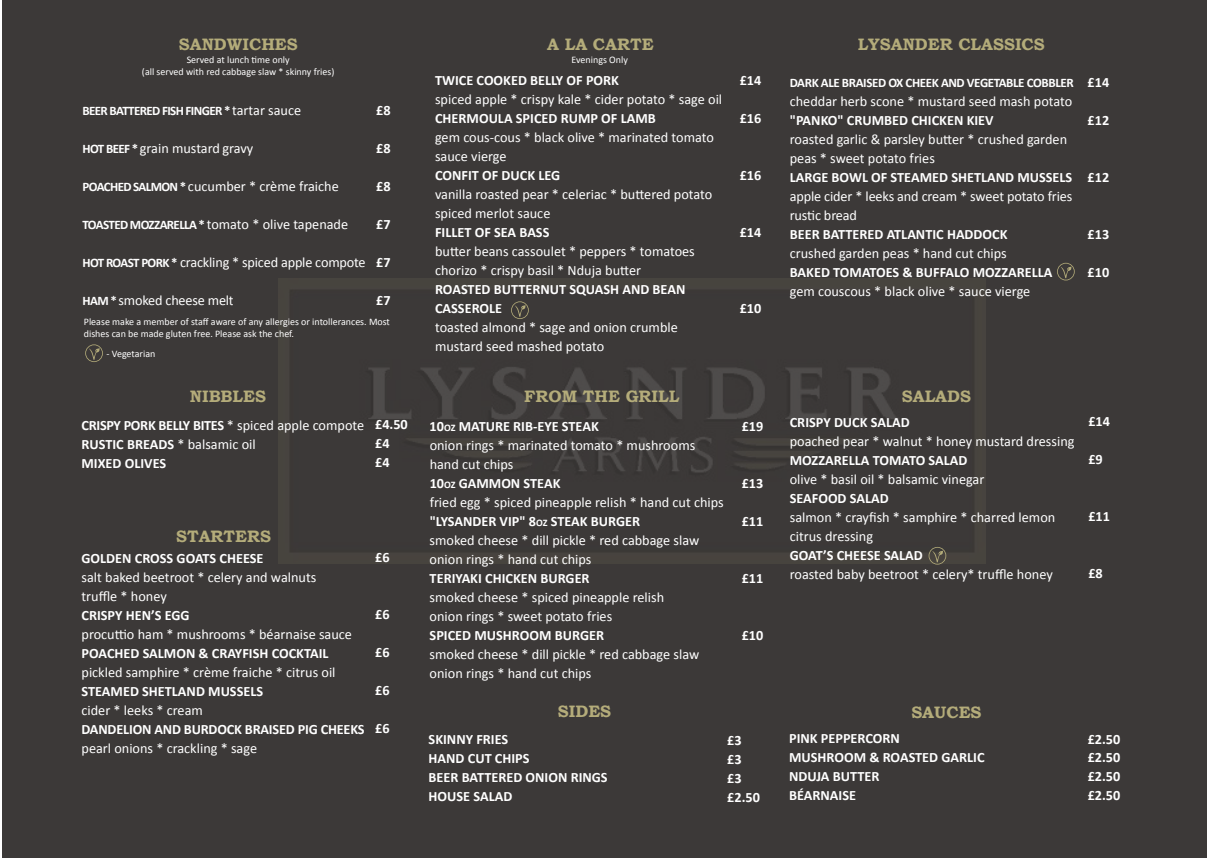
<style>
.page{position:relative;width:1208px;height:859px;background:#fff}
.page>*{position:absolute;margin:0;border:0;box-sizing:border-box;transform-origin:0 0}
.t1{font:700 16.6px "Bookman Old Style";color:#b4ac7a}
.t2{font:14.2px/19px "Calibri";color:#fff}
.t3{font:700 14.2px/19px "Calibri";color:#fff}
.t4{font:700 13px "Calibri";letter-spacing:-.03em;color:#fff}
.t5{font:700 13px "Calibri";letter-spacing:-.05em;color:#fff}
.t6{font:10px/12px "Calibri";color:#fff}
.s1{font-weight:400;font-size:14.2px}
.s2{font-weight:700;font-size:13px}
.s3{font-weight:400}
.s4{font-weight:700}
.s5{font-weight:700;font-size:10px}
</style>
<div class="page">
<div style="left:2px;top:0;width:1205px;height:857px;background:#3c3938"></div>
<img style="left:278px;top:278px;width:707px;height:286px">
<svg style="left:85px;top:344px;width:18px;height:18px"></svg>
<svg style="left:1057px;top:263px;width:17px;height:17px"></svg>
<svg style="left:928px;top:547px;width:18px;height:18px"></svg>
<svg style="left:511px;top:301px;width:18px;height:18px"></svg>
<p class="t1" style="left:179px;top:35px;width:120px">SANDWICHES</p>
<p class="t1" style="left:547px;top:35px;width:108px">A LA CARTE</p>
<p class="t1" style="left:857px;top:35px;width:189px">LYSANDER CLASSICS</p>
<p class="t6" style="left:142px;top:54px;width:194px;text-align:center">Served at lunch time only<br>(all served with red cabbage slaw * skinny fries)</p>
<p class="t6" style="left:571px;top:54px;width:58px">Evenings Only</p>
<p class="t3" style="left:435px;top:71px;width:185px">TWICE COOKED BELLY OF PORK</p>
<p class="t2" style="left:435px;top:90px;width:289px">spiced apple * crispy kale * cider potato * sage oil</p>
<p class="t3" style="left:435px;top:109px;width:222px">CHERMOULA SPICED RUMP OF LAMB</p>
<p class="t2" style="left:435px;top:128px;width:280px">gem cous-cous * black olive * marinated tomato sauce vierge</p>
<p class="t3" style="left:435px;top:166px;width:127px">CONFIT OF DUCK LEG</p>
<p class="t2" style="left:435px;top:185px;width:279px">vanilla roasted pear * celeriac * buttered potato spiced merlot sauce</p>
<p class="t3" style="left:435px;top:223px;width:116px">FILLET OF SEA BASS</p>
<p class="t2" style="left:435px;top:242px;width:261px">butter beans cassoulet * peppers * tomatoes chorizo * crispy basil * Nduja butter</p>
<p class="t3" style="left:435px;top:280px;width:252px">ROASTED BUTTERNUT SQUASH AND BEAN<br>CASSEROLE</p>
<p class="t2" style="left:435px;top:318px;width:244px">toasted almond * sage and onion crumble mustard seed mashed potato</p>
<p class="t3" style="left:376px;top:101px;width:16px">£8</p>
<p class="t3" style="left:376px;top:139px;width:16px">£8</p>
<p class="t3" style="left:376px;top:177px;width:16px">£8</p>
<p class="t3" style="left:376px;top:215px;width:16px">£7</p>
<p class="t3" style="left:376px;top:253px;width:16px">£7</p>
<p class="t3" style="left:376px;top:291px;width:16px">£7</p>
<p class="t5" style="left:83px;top:102px;width:220px">BEER BATTERED FISH FINGER * <span class="s1">tartar sauce</span></p>
<p class="t2" style="left:83px;top:139px;width:172px"><span class="s2">HOT BEEF *</span> grain mustard gravy</p>
<p class="t2" style="left:83px;top:177px;width:258px"><span class="s2">POACHED SALMON *</span> cucumber * crème fraiche</p>
<p class="t2" style="left:83px;top:215px;width:267px"><span class="s2">TOASTED MOZZARELLA *</span> tomato * olive tapenade</p>
<p class="t2" style="left:83px;top:253px;width:285px"><span class="s2">HOT ROAST PORK *</span> crackling * spiced apple compote</p>
<p class="t2" style="left:83px;top:291px;width:153px"><span class="s2">HAM *</span> smoked cheese melt</p>
<p class="t6" style="left:84px;top:316px;width:308px">Please make a member of staff aware of any allergies or intollerances. Most dishes can be made gluten free. Please ask the chef.</p>
<p class="t6" style="left:107px;top:347px;width:50px">- Vegetarian</p>
<p class="t1" style="left:190px;top:386px;width:78px">NIBBLES</p>
<p class="t1" style="left:524px;top:386px;width:156px">FROM THE GRILL</p>
<p class="t3" style="left:739px;top:71px;width:23px">£14</p>
<p class="t3" style="left:739px;top:109px;width:23px">£16</p>
<p class="t3" style="left:739px;top:165px;width:23px">£16</p>
<p class="t3" style="left:739px;top:222px;width:23px">£14</p>
<p class="t3" style="left:739px;top:298px;width:23px">£10</p>
<p class="t4" style="left:790px;top:74px;width:285px">DARK ALE BRAISED OX CHEEK AND VEGETABLE COBBLER</p>
<p class="t2" style="left:790px;top:92px;width:284px">cheddar herb scone * mustard seed mash potato</p>
<p class="t3" style="left:790px;top:110px;width:205px">"PANKO" CRUMBED CHICKEN KIEV</p>
<p class="t2" style="left:790px;top:129px;width:279px">roasted garlic &amp; parsley butter * crushed garden peas * sweet potato fries</p>
<p class="t3" style="left:790px;top:167px;width:284px">LARGE BOWL OF STEAMED SHETLAND MUSSELS</p>
<p class="t2" style="left:790px;top:186px;width:284px">apple cider * leeks and cream * sweet potato fries rustic bread</p>
<p class="t3" style="left:790px;top:224px;width:219px">BEER BATTERED ATLANTIC HADDOCK</p>
<p class="t2" style="left:790px;top:243px;width:218px">crushed garden peas * hand cut chips</p>
<p class="t3" style="left:790px;top:262px;width:264px">BAKED TOMATOES &amp; BUFFALO MOZZARELLA</p>
<p class="t2" style="left:790px;top:281px;width:242px">gem couscous * black olive * sauce vierge</p>
<p class="t1" style="left:902px;top:386px;width:71px">SALADS</p>
<p class="t3" style="left:1087px;top:73px;width:23px">£14</p>
<p class="t3" style="left:1087px;top:111px;width:23px">£12</p>
<p class="t3" style="left:1087px;top:168px;width:23px">£12</p>
<p class="t3" style="left:1087px;top:225px;width:23px">£13</p>
<p class="t3" style="left:1087px;top:263px;width:23px">£10</p>
<p class="t3" style="left:82px;top:416px;width:284px">CRISPY PORK BELLY BITES <span class="s3">* spiced apple compote<br></span>RUSTIC BREADS <span class="s3">* balsamic oil<br></span>MIXED OLIVES</p>
<p class="t1" style="left:176px;top:526px;width:96px">STARTERS</p>
<p class="t3" style="left:82px;top:548px;width:183px">GOLDEN CROSS GOATS CHEESE</p>
<p class="t2" style="left:82px;top:568px;width:236px">salt baked beetroot * celery and walnuts truffle * honey</p>
<p class="t3" style="left:82px;top:605px;width:110px">CRISPY HEN’S EGG</p>
<p class="t2" style="left:82px;top:624px;width:272px">procuttio ham * mushrooms * béarnaise sauce</p>
<p class="t3" style="left:82px;top:643px;width:248px">POACHED SALMON &amp; CRAYFISH COCKTAIL</p>
<p class="t2" style="left:82px;top:662px;width:255px">pickled samphire * crème fraiche * citrus oil</p>
<p class="t3" style="left:82px;top:681px;width:183px">STEAMED SHETLAND MUSSELS</p>
<p class="t2" style="left:82px;top:700px;width:123px">cider * leeks * cream</p>
<p class="t3" style="left:82px;top:719px;width:285px">DANDELION AND BURDOCK BRAISED PIG CHEEKS</p>
<p class="t2" style="left:82px;top:738px;width:177px">pearl onions * crackling * sage</p>
<p class="t3" style="left:1088px;top:412px;width:23px">£14</p>
<p class="t3" style="left:1088px;top:450px;width:16px">£9</p>
<p class="t3" style="left:789px;top:413px;width:121px">CRISPY DUCK SALAD</p>
<p class="t2" style="left:789px;top:432px;width:286px">poached pear * walnut * honey mustard dressing</p>
<p class="t3" style="left:789px;top:451px;width:179px">MOZZARELLA TOMATO SALAD</p>
<p class="t2" style="left:789px;top:470px;width:196px">olive * basil oil * balsamic vinegar</p>
<p class="t3" style="left:789px;top:489px;width:100px">SEAFOOD SALAD</p>
<p class="t2" style="left:789px;top:508px;width:267px">salmon * crayfish * samphire * charred lemon citrus dressing</p>
<p class="t3" style="left:789px;top:546px;width:135px">GOAT’S CHEESE SALAD</p>
<p class="t2" style="left:789px;top:565px;width:264px">roasted baby beetroot * celery* truffle honey</p>
<p class="t3" style="left:375px;top:415px;width:34px">£4.50 £4<br>£4</p>
<p class="t2" style="left:429px;top:416px;width:296px"><span class="s4">10</span><span class="s5">OZ</span> <span class="s4">MATURE RIB-EYE STEAK<br></span>onion rings * marinated tomato * mushrooms hand cut chips<br><span class="s4">10</span><span class="s5">OZ</span> <span class="s4">GAMMON STEAK<br></span>fried egg * spiced pineapple relish * hand cut chips <span class="s4">"LYSANDER VIP" 8</span><span class="s5">OZ</span> <span class="s4">STEAK BURGER<br></span>smoked cheese * dill pickle * red cabbage slaw onion rings * hand cut chips</p>
<p class="t3" style="left:430px;top:568px;width:161px">TERIYAKI CHICKEN BURGER</p>
<p class="t2" style="left:430px;top:587px;width:236px">smoked cheese * spiced pineapple relish onion rings * sweet potato fries</p>
<p class="t3" style="left:430px;top:625px;width:176px">SPICED MUSHROOM BURGER</p>
<p class="t2" style="left:430px;top:644px;width:271px">smoked cheese * dill pickle * red cabbage slaw onion rings * hand cut chips</p>
<p class="t3" style="left:741px;top:416px;width:23px">£19</p>
<p class="t3" style="left:741px;top:473px;width:23px">£13</p>
<p class="t3" style="left:741px;top:511px;width:23px">£11</p>
<p class="t3" style="left:1088px;top:507px;width:23px">£11</p>
<p class="t3" style="left:375px;top:547px;width:16px">£6</p>
<p class="t3" style="left:1088px;top:564px;width:16px">£8</p>
<p class="t3" style="left:741px;top:568px;width:23px">£11</p>
<p class="t3" style="left:375px;top:604px;width:16px">£6</p>
<p class="t3" style="left:375px;top:642px;width:16px">£6</p>
<p class="t3" style="left:375px;top:680px;width:16px">£6</p>
<p class="t3" style="left:375px;top:718px;width:16px">£6</p>
<p class="t3" style="left:741px;top:625px;width:23px">£10</p>
<p class="t1" style="left:558px;top:701px;width:55px">SIDES</p>
<p class="t1" style="left:911px;top:703px;width:72px">SAUCES</p>
<p class="t3" style="left:789px;top:728px;width:197px">PINK PEPPERCORN<br>MUSHROOM &amp; ROASTED GARLIC<br>NDUJA BUTTER<br>BÉARNAISE</p>
<p class="t3" style="left:1087px;top:729px;width:34px;text-align:justify">£2.50 £2.50 £2.50 £2.50</p>
<p class="t3" style="left:428px;top:730px;width:181px">SKINNY FRIES<br>HAND CUT CHIPS<br>BEER BATTERED ONION RINGS<br>HOUSE SALAD</p>
<p class="t3" style="left:727px;top:731px;width:34px">£3<br>£3<br>£3 £2.50</p>
</div>
